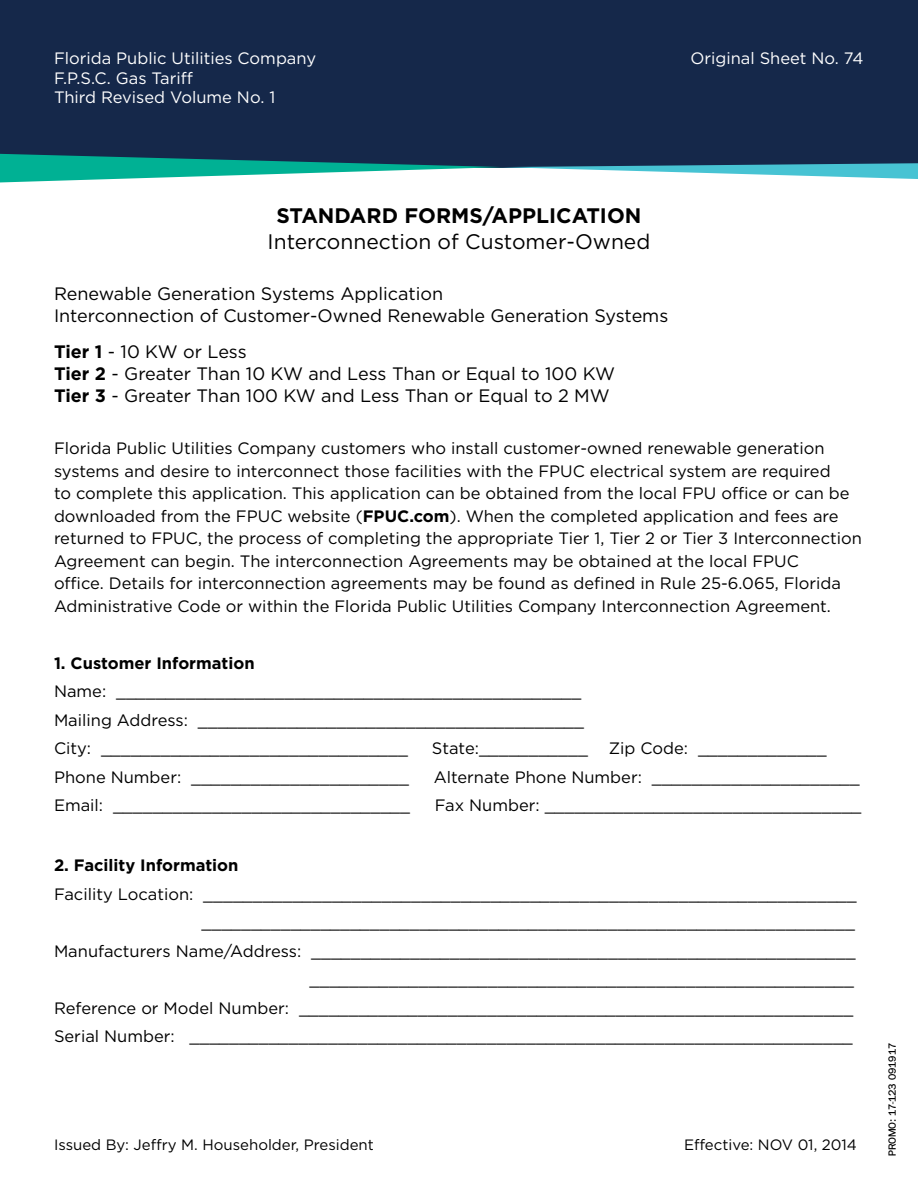
<style>
.page{position:relative;width:918px;height:1188px;background:#fff}
.page>*{position:absolute;margin:0;border:0;box-sizing:border-box;transform-origin:0 0}
.t1{font:21px "Gotham";color:#000}
.t2{font:700 21px "Gotham";color:#000}
.t3{font:18px/21.6px "Gotham";color:#000}
.t4{font:16.5px/22.5px "Gotham";color:#000}
.t5{font:16.5px/19.5px "Gotham";color:#fff}
.t6{font:700 16.5px "Gotham";color:#000}
.t7{font:15px "Gotham";color:#000}
.t8{font:700 9px "Library Gothic";letter-spacing:.045em;color:#000}
.s1{font-weight:700}
</style>
<div class="page">
<div style="left:0;top:0;width:918px;height:167px;background:#15284a"></div>
<svg style="left:0;top:154px;width:918px;height:28px"></svg>
<p class="t5" style="left:54px;top:48px;width:264px">Florida Public Utilities Company<br>F.P.S.C. Gas Tariff<br>Third Revised Volume No. 1</p>
<p class="t5" style="left:690px;top:48px;width:175px">Original Sheet No. 74</p>
<p class="t2" style="left:277px;top:202px;width:366px">STANDARD FORMS/APPLICATION</p>
<p class="t1" style="left:268px;top:228px;width:384px">Interconnection of Customer-Owned</p>
<p class="t3" style="left:54px;top:283px;width:616px">Renewable Generation Systems Application<br>Interconnection of Customer-Owned Renewable Generation Systems</p>
<p class="t3" style="left:54px;top:341px;width:563px"><span class="s1">Tier 1</span> - 10 KW or Less<br><span class="s1">Tier 2</span> - Greater Than 10 KW and Less Than or Equal to 100 KW<br><span class="s1">Tier 3</span> - Greater Than 100 KW and Less Than or Equal to 2 MW</p>
<p class="t4" style="left:54px;top:437px;width:810px">Florida Public Utilities Company customers who install customer-owned renewable generation systems and desire to interconnect those facilities with the FPUC electrical system are required<br>to complete this application. This application can be obtained from the local FPU office or can be downloaded from the FPUC website (<span class="s1">FPUC.com</span>). When the completed application and fees are returned to FPUC, the process of completing the appropriate Tier 1, Tier 2 or Tier 3 Interconnection Agreement can begin. The interconnection Agreements may be obtained at the local FPUC<br>office. Details for interconnection agreements may be found as defined in Rule 25-6.065, Florida Administrative Code or within the Florida Public Utilities Company Interconnection Agreement.</p>
<p class="t6" style="left:54px;top:652px;width:202px">1. Customer Information</p>
<p class="t4" style="left:54px;top:677px;width:532px;line-height:28.5px">Name: _______________________________________________<br>Mailing Address: _______________________________________<br>City: _______________________________</p>
<p class="t4" style="left:432px;top:737px;width:157px">State:___________</p>
<p class="t4" style="left:609px;top:737px;width:219px">Zip Code: _____________</p>
<p class="t4" style="left:54px;top:765px;width:356px">Phone Number: ______________________</p>
<p class="t4" style="left:434px;top:765px;width:428px">Alternate Phone Number: _____________________</p>
<p class="t4" style="left:54px;top:794px;width:358px">Email: ______________________________</p>
<p class="t4" style="left:435px;top:794px;width:428px">Fax Number: ________________________________</p>
<p class="t6" style="left:54px;top:854px;width:186px">2. Facility Information</p>
<p class="t4" style="left:54px;top:879px;width:804px;line-height:28.5px;text-align:right">Facility Location: __________________________________________________________________ __________________________________________________________________<br>Manufacturers Name/Address: _______________________________________________________ _______________________________________________________<br>Reference or Model Number: ________________________________________________________ Serial Number: ___________________________________________________________________</p>
<p class="t7" style="left:54px;top:1135px;width:321px">Issued By: Jeffry M. Householder, President</p>
<p class="t7" style="left:684px;top:1135px;width:174px">Effective: NOV 01, 2014</p>
<p class="t8" style="left:886px;top:1156px;width:114px;rotate:-90deg">PROMO: 17-123 091917</p>
</div>
